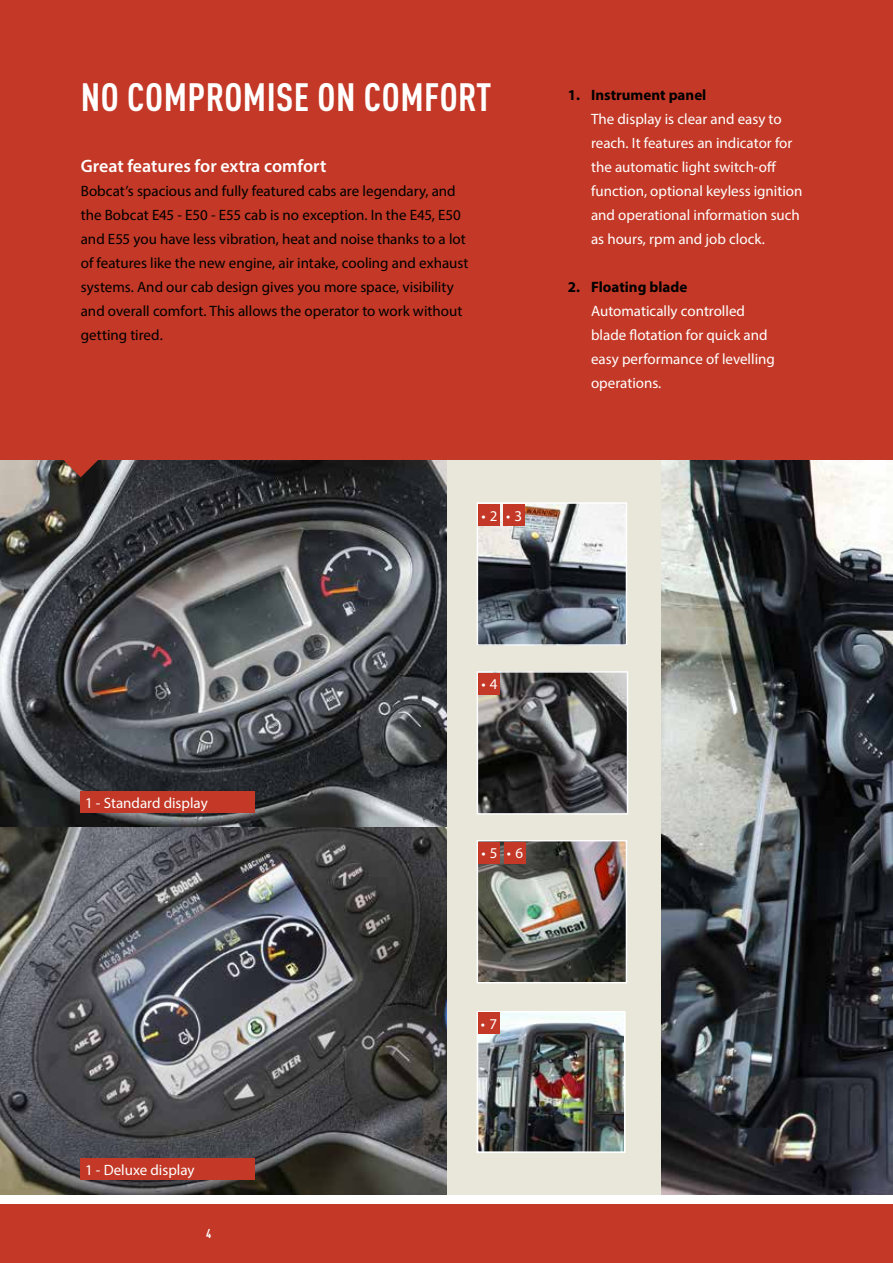
<style>
.page{position:relative;width:893px;height:1263px;background:#fff}
.page>*{position:absolute;margin:0;border:0;box-sizing:border-box;transform-origin:0 0}
.t1{font:700 condensed 39px "DIN Pro";letter-spacing:.01em;color:#fff}
.t2{font:600 18px "Myriad Pro";color:#fff}
.t3{font:15px/24px "Myriad Pro";color:#000}
.t4{font:15px/24px "Myriad Pro";color:#fff}
.t5{font:700 15px "Myriad Pro";color:#000}
.t6{font:700 condensed 12.75px "DIN Pro";color:#fff}
</style>
<div class="page">
<div style="left:0;top:1204px;width:893px;height:59px;background:#c33826"></div>
<img style="left:660px;top:459px;width:233px;height:735px">
<div style="left:446px;top:458px;width:214px;height:736px;background:#e9e7da"></div>
<img style="left:0;top:459px;width:446px;height:368px">
<img style="left:0;top:827px;width:446px;height:367px">
<div style="left:0;top:0;width:893px;height:459px;background:#c33826"></div>
<img style="left:480px;top:505px;width:144px;height:138px">
<div style="left:477px;top:502px;width:150px;height:144px;border:2px solid #fff"></div>
<div style="left:479px;top:504px;width:21px;height:22px;background:#c33826"></div>
<div style="left:503px;top:504px;width:22px;height:22px;background:#c33826"></div>
<img style="left:480px;top:674px;width:145px;height:138px">
<div style="left:477px;top:671px;width:151px;height:144px;border:2px solid #fff"></div>
<div style="left:479px;top:673px;width:21px;height:21px;background:#c33826"></div>
<img style="left:480px;top:843px;width:144px;height:137px">
<div style="left:477px;top:840px;width:150px;height:143px;border:2px solid #fff"></div>
<div style="left:479px;top:842px;width:21px;height:21px;background:#c33826"></div>
<div style="left:504px;top:842px;width:22px;height:21px;background:#c33826"></div>
<img style="left:480px;top:1014px;width:143px;height:136px">
<div style="left:477px;top:1011px;width:149px;height:142px;border:2px solid #fff"></div>
<div style="left:478px;top:1013px;width:22px;height:21px;background:#c33826"></div>
<svg style="left:63px;top:459px;width:36px;height:18px"></svg>
<div style="left:81px;top:791px;width:174px;height:21px;background:#c33826"></div>
<div style="left:81px;top:1158px;width:174px;height:22px;background:#c33826"></div>
<h1 class="t1" style="left:81px;top:67px;width:412px">NO COMPROMISE ON COMFORT</h1>
<p class="t2" style="left:81px;top:154px;width:247px">Great features for extra comfort</p>
<p class="t3" style="left:81px;top:179px;width:389px">Bobcat’s spacious and fully featured cabs are legendary, and the Bobcat E45 - E50 - E55 cab is no exception. In the E45, E50 and E55 you have less vibration, heat and noise thanks to a lot of features like the new engine, air intake, cooling and exhaust systems. And our cab design gives you more space, visibility and overall comfort. This allows the operator to work without getting tired.</p>
<p class="t5" style="left:568px;top:85px;width:140px">1. Instrument panel</p>
<p class="t4" style="left:591px;top:107px;width:213px">The display is clear and easy to reach. It features an indicator for the automatic light switch-off function, optional keyless ignition and operational information such as hours, rpm and job clock.</p>
<p class="t5" style="left:568px;top:277px;width:121px">2. Floating blade</p>
<p class="t4" style="left:591px;top:299px;width:185px">Automatically controlled blade flotation for quick and easy performance of levelling operations.</p>
<p class="t4" style="left:481px;top:503px;width:42px">•2 •3</p>
<p class="t4" style="left:85px;top:791px;width:124px">1 - Standard display</p>
<p class="t4" style="left:481px;top:672px;width:18px">• 4</p>
<p class="t4" style="left:481px;top:841px;width:43px">•5 •6</p>
<p class="t4" style="left:85px;top:1157px;width:111px">1 - Deluxe display</p>
<p class="t6" style="left:206px;top:1224px;width:7px">4</p>
<p class="t4" style="left:481px;top:1012px;width:18px">• 7</p>
</div>
